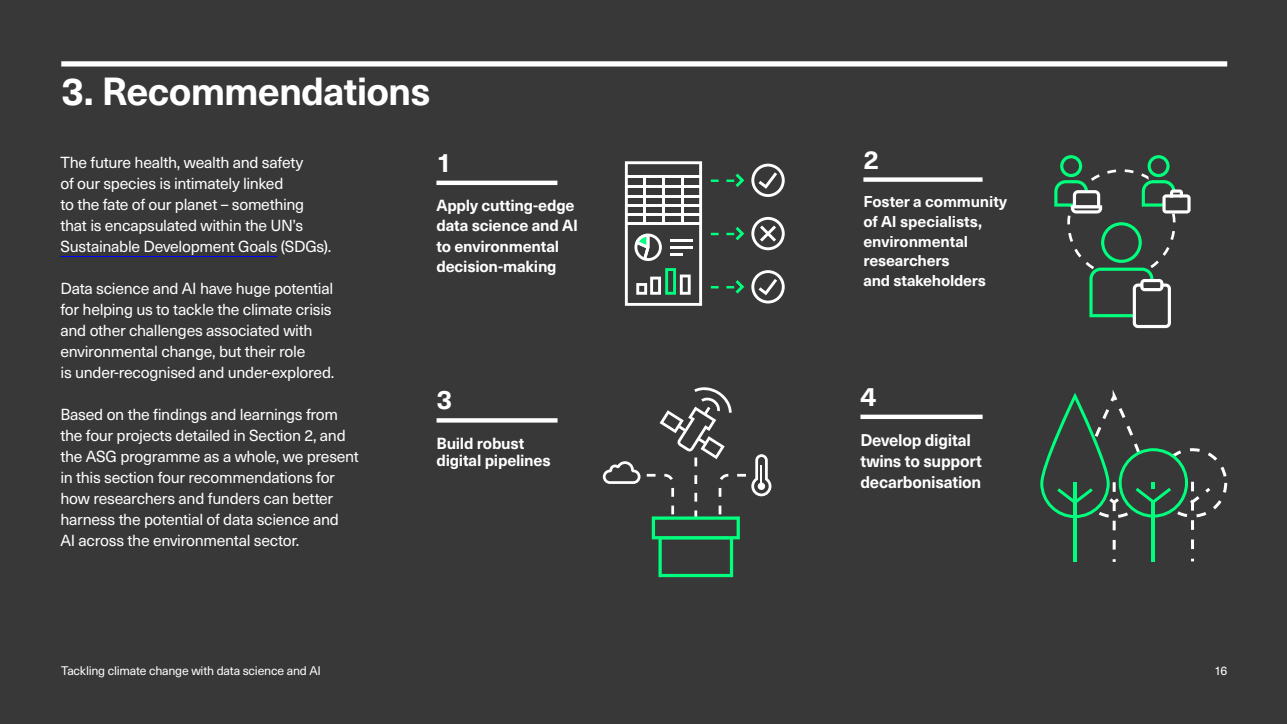
<style>
.page{position:relative;width:1287px;height:724px;background:#fff}
.page>*{position:absolute;margin:0;border:0;box-sizing:border-box;transform-origin:0 0}
.t1{font:700 38.5px "Neue Haas Unica W1 G";letter-spacing:-.025em;color:#fff}
.t2{font:700 26.43px "Neue Haas Unica W1 G";color:#fff}
.t3{font:700 25.81px "Neue Haas Unica W1 G";color:#fff}
.t4{font:700 16.71px/21.3px "Neue Haas Unica W1 G";letter-spacing:-.015em;color:#fff}
.t5{font:700 15.84px/20.2px "Neue Haas Unica W1 G";letter-spacing:-.015em;color:#fff}
.t6{font:15.75px/21px "Neue Haas Unica W1 G";letter-spacing:-.02em;color:#fff}
.t7{font:700 15.49px/19.8px "Neue Haas Unica W1 G";letter-spacing:-.01em;color:#fff}
.t8{font:12.25px "Neue Haas Unica W1 G";letter-spacing:-.02em;color:#fff}
</style>
<div class="page">
<div style="left:0;top:0;width:1286px;height:724px;background:#383838"></div>
<div style="left:61px;top:61px;width:1166px;height:5px;background:#fff"></div>
<hr style="left:60px;top:256px;width:217px;height:1px;background:#00f">
<svg style="left:1040px;top:389px;width:187px;height:173px"></svg>
<hr style="left:436px;top:181px;width:121px;height:4px;background:#fff">
<div style="left:863px;top:177px;width:119px;height:5px;background:#fff"></div>
<svg style="left:1054px;top:155px;width:136px;height:173px"></svg>
<svg style="left:751px;top:164px;width:33px;height:33px"></svg>
<svg style="left:751px;top:270px;width:33px;height:33px"></svg>
<svg style="left:751px;top:217px;width:33px;height:33px"></svg>
<svg style="left:710px;top:179px;width:8px;height:3px"></svg>
<svg style="left:726px;top:173px;width:18px;height:14px"></svg>
<svg style="left:710px;top:233px;width:8px;height:2px"></svg>
<svg style="left:726px;top:227px;width:18px;height:13px"></svg>
<svg style="left:710px;top:286px;width:8px;height:2px"></svg>
<svg style="left:726px;top:280px;width:18px;height:13px"></svg>
<svg style="left:625px;top:161px;width:77px;height:145px"></svg>
<svg style="left:602px;top:461px;width:38px;height:23px"></svg>
<svg style="left:646px;top:387px;width:125px;height:190px"></svg>
<svg style="left:436px;top:418px;width:121px;height:4px"></svg>
<div style="left:860px;top:414px;width:122px;height:5px;background:#fff"></div>
<h1 class="t1" style="left:61px;top:62px;width:371px">3. Recommendations</h1>
<p class="t6" style="left:60px;top:151px;width:272px">The future health, wealth and safety<br>of our species is intimately linked<br>to the fate of our planet – something that is encapsulated within the UN’s Sustainable Development Goals (SDGs).</p>
<p class="t6" style="left:60px;top:277px;width:275px">Data science and AI have huge potential for helping us to tackle the climate crisis and other challenges associated with environmental change, but their role<br>is under-recognised and under-explored.</p>
<p class="t6" style="left:60px;top:403px;width:300px">Based on the findings and learnings from the four projects detailed in Section 2, and the ASG programme as a whole, we present in this section four recommendations for how researchers and funders can better harness the potential of data science and<br>AI across the environmental sector.</p>
<h2 class="t2" style="left:436px;top:142px;width:17px">1</h2>
<p class="t5" style="left:436px;top:194px;width:143px">Apply cutting-edge data science and AI to environmental decision-making</p>
<h2 class="t2" style="left:436px;top:380px;width:17px">3</h2>
<p class="t5" style="left:436px;top:433px;width:115px;line-height:17.6px">Build robust digital pipelines</p>
<h3 class="t3" style="left:863px;top:140px;width:17px">2</h3>
<p class="t7" style="left:863px;top:191px;width:145px">Foster a community of AI specialists, environmental researchers<br>and stakeholders</p>
<h2 class="t2" style="left:860px;top:376px;width:17px">4</h2>
<p class="t4" style="left:860px;top:428px;width:123px">Develop digital twins to support decarbonisation</p>
<p class="t8" style="left:61px;top:661px;width:261px">Tackling climate change with data science and AI</p>
<p class="t8" style="left:1214px;top:661px;width:14px">16</p>
</div>
